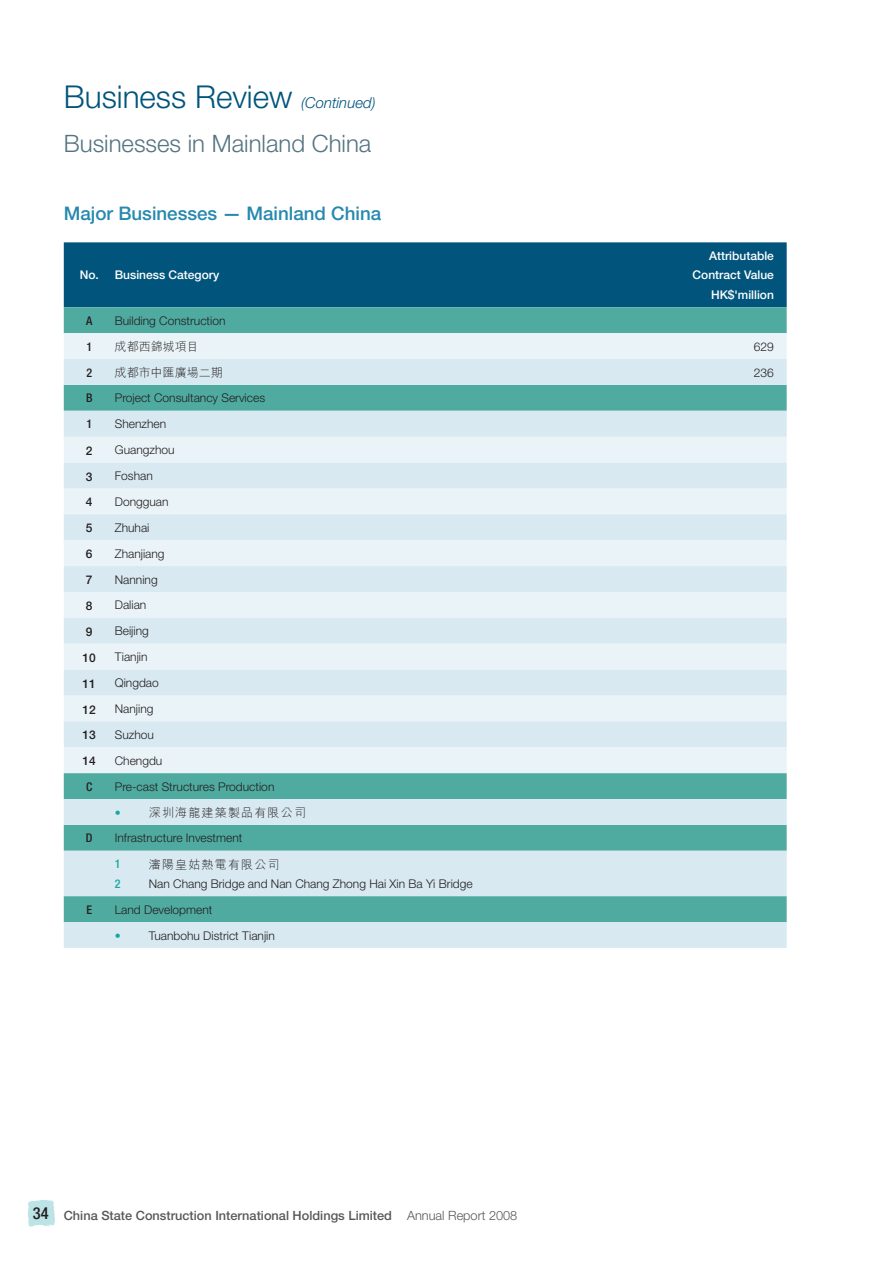
<style>
.page{position:relative;width:893px;height:1263px;background:#fff}
.page>*{position:absolute;margin:0;border:0;box-sizing:border-box;transform-origin:0 0}
.t1{font:300 31.5px "Helvetica Neue LT Std";color:#01547c}
.t2{font:300 24px "Helvetica Neue LT Std";color:#557482}
.t3{font:500 18.75px "Helvetica Neue LT Std";color:#2689ae}
.t4{font:500 condensed 16.5px "Helvetica Neue LT Std";color:#231f20}
.t5{font:500 12.75px "Helvetica Neue LT Std";color:#57585a}
.t6{font:300 12px "Helvetica Neue LT Std";color:#231f20}
.t7{font:500 12px/19.5px "Helvetica Neue LT Std";color:#fff;text-align:right}
.t8{font:300 12px "M Hei HK";letter-spacing:.1em;color:#231f20}
.t9{font:500 12px "Helvetica Neue LT Std";color:#231f20}
.t10{font:300 12px "M Hei HK";color:#231f20}
.t11{font:500 condensed 12px "Helvetica Neue LT Std";color:#231f20}
.t12{font:500 condensed 12px "Helvetica Neue LT Std";color:#13a9a1}
.s1{font-style:italic;font-size:15px}
.s2{font-family:"Helvetica Neue LT Std";font-weight:500;font-stretch:condensed;color:#13a9a1}
.s3{font-weight:500;font-stretch:condensed;color:#13a9a1}
.s4{font-weight:300}
</style>
<div class="page">
<svg style="left:28px;top:1199px;width:27px;height:28px"></svg>
<div style="left:64px;top:242px;width:723px;height:65px;background:#01547c"></div>
<div style="left:64px;top:307px;width:723px;height:26px;background:#4faba0"></div>
<div style="left:64px;top:333px;width:723px;height:26px;background:#eaf4f8"></div>
<svg style="left:64px;top:359px;width:723px;height:589px;background:#c5e1e5"></svg>
<h1 class="t1" style="left:64px;top:85px;width:313px">Business Review <span class="s1">(Continued)</span></h1>
<h2 class="t2" style="left:64px;top:135px;width:309px">Businesses in Mainland China</h2>
<h3 class="t3" style="left:64px;top:206px;width:319px">Major Businesses — Mainland China</h3>
<p class="t7" style="left:80px;top:266px;width:141px">No. Business Category</p>
<p class="t7" style="left:693px;top:247px;width:83px">Attributable<br>Contract Value<br>HK$'million</p>
<p class="t11" style="left:86px;top:316px;width:8px">A</p>
<p class="t6" style="left:115px;top:316px;width:112px">Building Construction</p>
<p class="t11" style="left:86px;top:342px;width:7px">1</p>
<p class="t10" style="left:115px;top:342px;width:85px">成都西錦城項目</p>
<p class="t6" style="left:754px;top:342px;width:22px">629</p>
<p class="t11" style="left:86px;top:368px;width:7px">2</p>
<p class="t10" style="left:115px;top:368px;width:109px">成都市中匯廣場二期</p>
<p class="t6" style="left:754px;top:368px;width:22px">236</p>
<p class="t11" style="left:86px;top:394px;width:8px">B</p>
<p class="t6" style="left:115px;top:394px;width:152px">Project Consultancy Services</p>
<p class="t11" style="left:86px;top:420px;width:7px">1</p>
<p class="t6" style="left:115px;top:420px;width:53px">Shenzhen</p>
<p class="t9" style="left:86px;top:446px;width:8px">2</p>
<p class="t6" style="left:115px;top:445px;width:61px">Guangzhou</p>
<p class="t9" style="left:86px;top:472px;width:8px">3</p>
<p class="t6" style="left:115px;top:471px;width:40px">Foshan</p>
<p class="t9" style="left:86px;top:498px;width:8px">4</p>
<p class="t6" style="left:115px;top:497px;width:55px">Dongguan</p>
<p class="t9" style="left:86px;top:524px;width:8px">5</p>
<p class="t6" style="left:115px;top:523px;width:36px">Zhuhai</p>
<p class="t9" style="left:86px;top:550px;width:8px">6</p>
<p class="t6" style="left:115px;top:549px;width:51px">Zhanjiang</p>
<p class="t9" style="left:86px;top:575px;width:8px">7</p>
<p class="t6" style="left:115px;top:575px;width:44px">Nanning</p>
<p class="t9" style="left:86px;top:601px;width:8px">8</p>
<p class="t6" style="left:115px;top:601px;width:33px">Dalian</p>
<p class="t9" style="left:86px;top:627px;width:8px">9</p>
<p class="t6" style="left:115px;top:627px;width:36px">Beijing</p>
<p class="t9" style="left:83px;top:653px;width:15px">10</p>
<p class="t6" style="left:115px;top:653px;width:34px">Tianjin</p>
<p class="t9" style="left:83px;top:679px;width:15px">11</p>
<p class="t6" style="left:115px;top:678px;width:46px">Qingdao</p>
<p class="t9" style="left:83px;top:705px;width:15px">12</p>
<p class="t6" style="left:115px;top:704px;width:40px">Nanjing</p>
<p class="t9" style="left:83px;top:731px;width:15px">13</p>
<p class="t6" style="left:115px;top:730px;width:41px">Suzhou</p>
<p class="t9" style="left:83px;top:757px;width:15px">14</p>
<p class="t6" style="left:115px;top:756px;width:49px">Chengdu</p>
<p class="t11" style="left:86px;top:782px;width:8px">C</p>
<p class="t6" style="left:115px;top:782px;width:161px">Pre-cast Structures Production</p>
<p class="t8" style="left:115px;top:808px;width:193px"><span class="s2">•</span> 深圳海龍建築製品有限公司</p>
<p class="t11" style="left:86px;top:834px;width:8px">D</p>
<p class="t6" style="left:115px;top:834px;width:129px">Infrastructure Investment</p>
<p class="t12" style="left:115px;top:860px;width:7px">1</p>
<p class="t8" style="left:149px;top:860px;width:132px">瀋陽皇姑熱電有限公司</p>
<p class="t12" style="left:115px;top:879px;width:7px">2</p>
<p class="t6" style="left:149px;top:879px;width:325px">Nan Chang Bridge and Nan Chang Zhong Hai Xin Ba Yi Bridge</p>
<p class="t11" style="left:86px;top:905px;width:7px">E</p>
<p class="t6" style="left:115px;top:905px;width:99px">Land Development</p>
<p class="t6" style="left:115px;top:931px;width:162px"><span class="s3">•</span> Tuanbohu District Tianjin</p>
<h3 class="t4" style="left:33px;top:1207px;width:17px">34</h3>
<p class="t5" style="left:64px;top:1210px;width:455px">China State Construction International Holdings Limited <span class="s4">Annual Report 2008</span></p>
</div>
